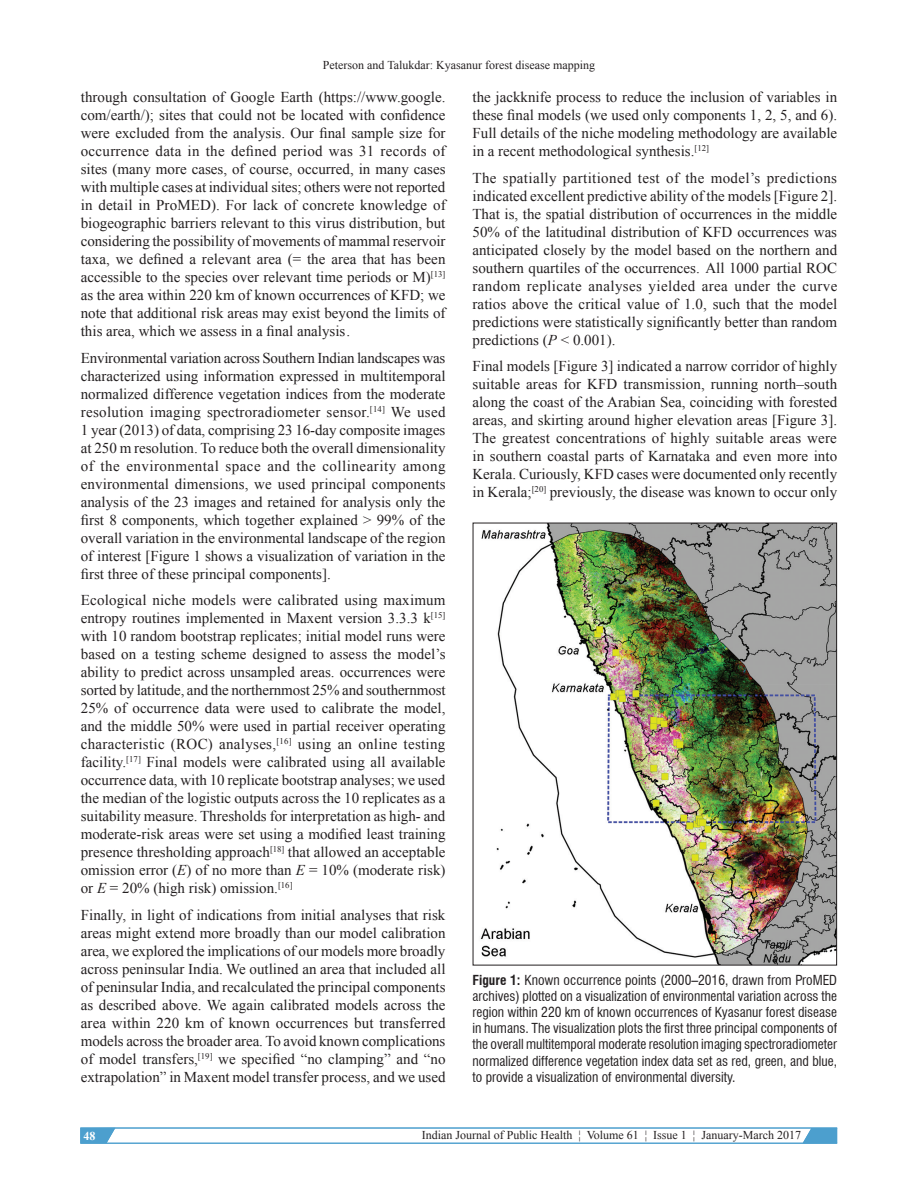
<style>
.page{position:relative;width:918px;height:1188px;background:#fff}
.page>*{position:absolute;margin:0;border:0;box-sizing:border-box;transform-origin:0 0}
.t1{font:15px/18px "Times New Roman";color:#231f20;text-align:justify}
.t2{font:condensed 13.5px/16.2px "Swiss 721 BT";color:#231f20;text-align:justify}
.t3{font:12px "Times New Roman";color:#231f20}
.t4{font:700 12px "Times New Roman";color:#fff}
.s1{font-style:italic}
.s2{font-weight:700}
</style>
<div class="page">
<svg style="left:80px;top:1128px;width:758px;height:16px"></svg>
<img style="left:480px;top:525px;width:355px;height:438px">
<p class="t3" style="left:323px;top:56px;width:274px">Peterson and Talukdar: Kyasanur forest disease mapping</p>
<p class="t1" style="left:81px;top:88px;width:366px">through consultation of Google Earth (https://www.google. com/earth/); sites that could not be located with confidence were excluded from the analysis. Our final sample size for occurrence data in the defined period was 31 records of sites (many more cases, of course, occurred, in many cases with multiple cases at individual sites; others were not reported in detail in ProMED). For lack of concrete knowledge of biogeographic barriers relevant to this virus distribution, but considering the possibility of movements of mammal reservoir taxa, we defined a relevant area (= the area that has been accessible to the species over relevant time periods or M)<sup>[13] </sup>as the area within 220 km of known occurrences of KFD; we note that additional risk areas may exist beyond the limits of this area, which we assess in a final analysis .</p>
<p class="t1" style="left:81px;top:348px;width:366px">Environmental variation across Southern Indian landscapes was characterized using information expressed in multitemporal normalized difference vegetation indices from the moderate resolution imaging spectroradiometer sensor.<sup>[14]</sup> We used 1 year (2013) of data, comprising 23 16‑day composite images at 250 m resolution. To reduce both the overall dimensionality of the environmental space and the collinearity among environmental dimensions, we used principal components analysis of the 23 images and retained for analysis only the first 8 components, which together explained &gt; 99% of the overall variation in the environmental landscape of the region of interest [Figure 1 shows a visualization of variation in the first three of these principal components].</p>
<p class="t1" style="left:81px;top:591px;width:366px">Ecological niche models were calibrated using maximum entropy routines implemented in Maxent version 3.3.3 k<sup>[15] </sup>with 10 random bootstrap replicates; initial model runs were based on a testing scheme designed to assess the model’s ability to predict across unsampled areas. occurrences were sorted by latitude, and the northernmost 25% and southernmost 25% of occurrence data were used to calibrate the model, and the middle 50% were used in partial receiver operating characteristic (ROC) analyses,<sup>[16]</sup> using an online testing facility.<sup>[17]</sup> Final models were calibrated using all available occurrence data, with 10 replicate bootstrap analyses; we used the median of the logistic outputs across the 10 replicates as a suitability measure. Thresholds for interpretation as high‑ and moderate‑risk areas were set using a modified least training presence thresholding approach<sup>[18]</sup> that allowed an acceptable omission error (<span class="s1">E</span>) of no more than <span class="s1">E</span> = 10% (moderate risk) or <span class="s1">E</span> = 20% (high risk) omission.<sup>[16]</sup></p>
<p class="t1" style="left:81px;top:905px;width:366px">Finally, in light of indications from initial analyses that risk areas might extend more broadly than our model calibration area, we explored the implications of our models more broadly across peninsular India. We outlined an area that included all of peninsular India, and recalculated the principal components as described above. We again calibrated models across the area within 220 km of known occurrences but transferred models across the broader area. To avoid known complications of model transfers,<sup>[19]</sup> we specified “no clamping” and “no extrapolation” in Maxent model transfer process, and we used</p>
<p class="t1" style="left:472px;top:88px;width:366px">the jackknife process to reduce the inclusion of variables in these final models (we used only components 1, 2, 5, and 6).<br>Full details of the niche modeling methodology are available in a recent methodological synthesis.<sup>[12]</sup></p>
<p class="t1" style="left:472px;top:168px;width:366px">The spatially partitioned test of the model’s predictions indicated excellent predictive ability of the models [Figure 2].<br>That is, the spatial distribution of occurrences in the middle 50% of the latitudinal distribution of KFD occurrences was anticipated closely by the model based on the northern and southern quartiles of the occurrences. All 1000 partial ROC random replicate analyses yielded area under the curve ratios above the critical value of 1.0, such that the model predictions were statistically significantly better than random predictions (<span class="s1">P</span> &lt; 0.001).</p>
<p class="t1" style="left:472px;top:357px;width:366px">Final models [Figure 3] indicated a narrow corridor of highly suitable areas for KFD transmission, running north–south along the coast of the Arabian Sea, coinciding with forested areas, and skirting around higher elevation areas [Figure 3].<br>The greatest concentrations of highly suitable areas were in southern coastal parts of Karnataka and even more into Kerala. Curiously, KFD cases were documented only recently in Kerala;<sup>[20]</sup> previously, the disease was known to occur only</p>
<p class="t2" style="left:472px;top:972px;width:366px"><span class="s2">Figure 1:</span> Known occurrence points (2000–2016, drawn from ProMED archives) plotted on a visualization of environmental variation across the region within 220 km of known occurrences of Kyasanur forest disease in humans. The visualization plots the first three principal components of the overall multitemporal moderate resolution imaging spectroradiometer normalized difference vegetation index data set as red, green, and blue, to provide a visualization of environmental diversity.</p>
<p class="t4" style="left:84px;top:1127px;width:13px">48</p>
<p class="t3" style="left:422px;top:1127px;width:381px">Indian Journal of Public Health ¦ Volume 61 ¦ Issue 1 ¦ January-March 2017</p>
</div>
